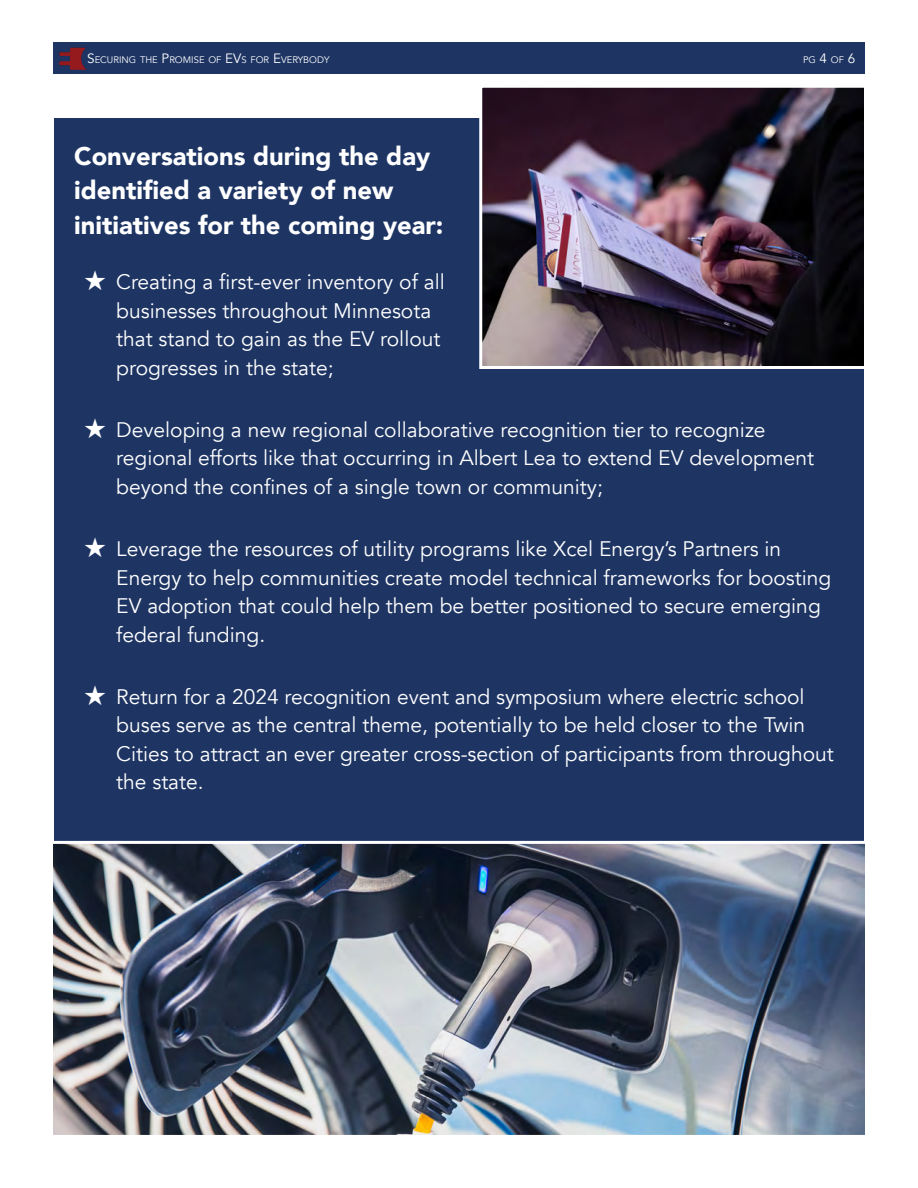
<style>
.page{position:relative;width:918px;height:1188px;background:#fff}
.page>*{position:absolute;margin:0;border:0;box-sizing:border-box;transform-origin:0 0}
.t1{font:900 25.5px/34.5px "Avenir";color:#fff}
.t2{font:21px/28.5px "Avenir";color:#fff}
.t3{font:9.45px "Avenir";color:#fff}
.s1{font-size:13.5px}
</style>
<div class="page">
<div style="left:53px;top:42px;width:812px;height:32px;background:#1e3564"></div>
<img style="left:59px;top:47px;width:28px;height:23px">
<div style="left:54px;top:119px;width:810px;height:722px;background:#1e3564"></div>
<img style="left:483px;top:89px;width:380px;height:276px">
<div style="left:479px;top:85px;width:388px;height:284px;border:3px solid #fff"></div>
<img style="left:53px;top:845px;width:812px;height:289px">
<div style="left:49px;top:841px;width:820px;height:297px;border:3px solid #fff"></div>
<p class="t3" style="left:87px;top:54px;width:244px"><span class="s1">S</span>ECURING THE <span class="s1">P</span>ROMISE OF <span class="s1">EV</span>S FOR <span class="s1">E</span>VERYBODY</p>
<p class="t3" style="left:803px;top:54px;width:54px">PG <span class="s1">4</span> OF <span class="s1">6</span></p>
<p class="t1" style="left:74px;top:138px;width:371px">Conversations during the day identified a variety of new initiatives for the coming year:</p>
<p class="t2" style="left:116px;top:268px;width:330px">Creating a first-ever inventory of all businesses throughout Minnesota that stand to gain as the EV rollout progresses in the state;</p>
<p class="t2" style="left:116px;top:416px;width:699px">Developing a new regional collaborative recognition tier to recognize regional efforts like that occurring in Albert Lea to extend EV development beyond the confines of a single town or community;</p>
<p class="t2" style="left:116px;top:535px;width:717px">Leverage the resources of utility programs like Xcel Energy’s Partners in Energy to help communities create model technical frameworks for boosting EV adoption that could help them be better positioned to secure emerging federal funding.</p>
<p class="t2" style="left:116px;top:683px;width:719px">Return for a 2024 recognition event and symposium where electric school buses serve as the central theme, potentially to be held closer to the Twin Cities to attract an ever greater cross-section of participants from throughout the state.</p>
</div>
